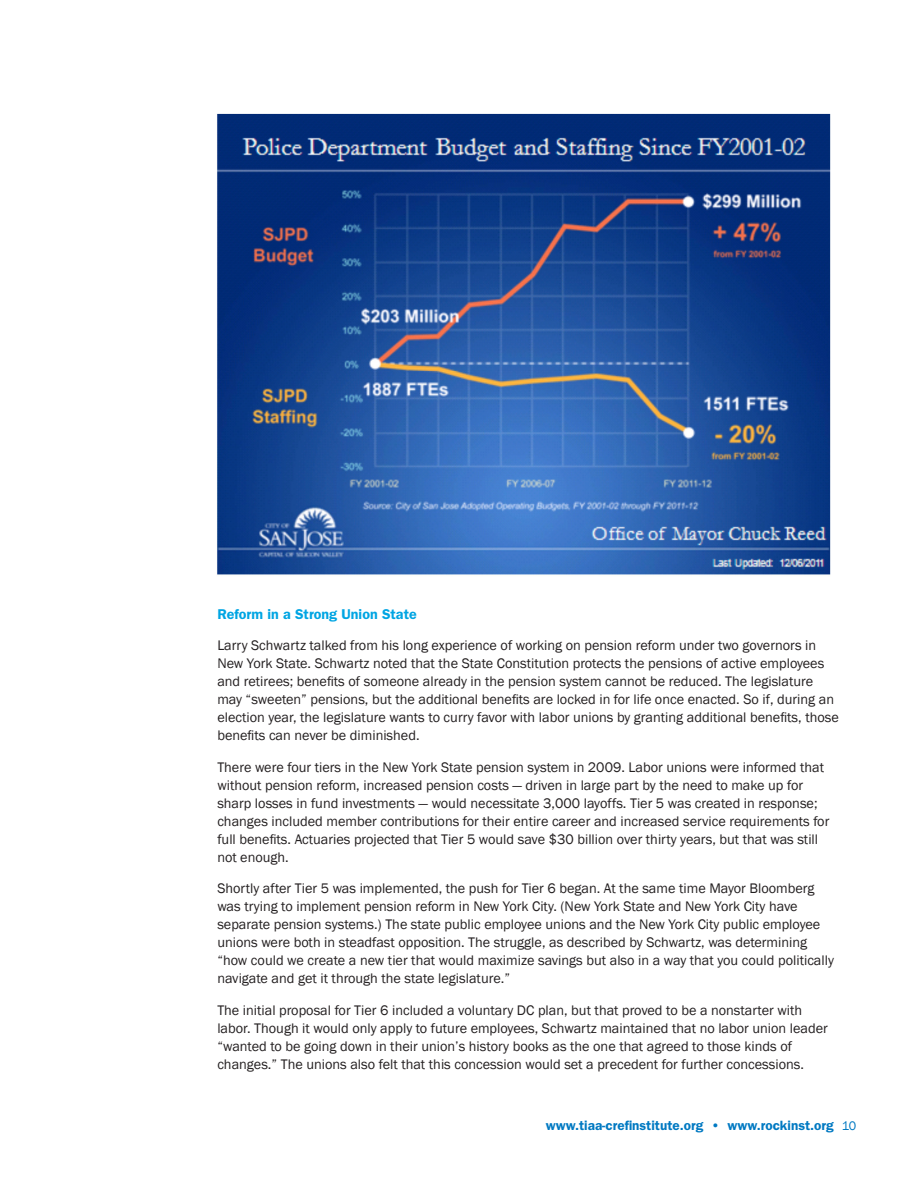
<style>
.page{position:relative;width:918px;height:1188px;background:#fff}
.page>*{position:absolute;margin:0;border:0;box-sizing:border-box;transform-origin:0 0}
.Body_Text_-_Franklin{font:14.25px/18px "Franklin Gothic";color:#231f20}
.Body_Text_-_Franklin-2{font:600 14.25px "ITC Franklin Gothic Std";color:#00a5e3}
.t1{font:600 13.5px "ITC Franklin Gothic Std";color:#0079c2}
.s1{font-family:"Franklin Gothic";font-weight:400;font-size:12.75px}
</style>
<div class="page">
<img style="left:217px;top:113px;width:614px;height:462px">
<p class="Body_Text_-_Franklin-2" style="left:217px;top:605px;width:201px">Reform in a Strong Union State</p>
<p class="Body_Text_-_Franklin" style="left:217px;top:637px;width:623px">Larry Schwartz talked from his long experience of working on pension reform under two governors in New York State. Schwartz noted that the State Constitution protects the pensions of active employees and retirees; benefits of someone already in the pension system cannot be reduced. The legislature may “sweeten” pensions, but the additional benefits are locked in for life once enacted. So if, during an election year, the legislature wants to curry favor with labor unions by granting additional benefits, those benefits can never be diminished.</p>
<p class="Body_Text_-_Franklin" style="left:217px;top:758px;width:614px">There were four tiers in the New York State pension system in 2009. Labor unions were informed that without pension reform, increased pension costs — driven in large part by the need to make up for sharp losses in fund investments — would necessitate 3,000 layoffs. Tier 5 was created in response; changes included member contributions for their entire career and increased service requirements for full benefits. Actuaries projected that Tier 5 would save $30 billion over thirty years, but that was still not enough.</p>
<p class="Body_Text_-_Franklin" style="left:217px;top:880px;width:618px">Shortly after Tier 5 was implemented, the push for Tier 6 began. At the same time Mayor Bloomberg was trying to implement pension reform in New York City. (New York State and New York City have separate pension systems.) The state public employee unions and the New York City public employee unions were both in steadfast opposition. The struggle, as described by Schwartz, was determining “how could we create a new tier that would maximize savings but also in a way that you could politically navigate and get it through the state legislature.”</p>
<p class="Body_Text_-_Franklin" style="left:217px;top:1001px;width:612px">The initial proposal for Tier 6 included a voluntary DC plan, but that proved to be a nonstarter with labor. Though it would only apply to future employees, Schwartz maintained that no labor union leader “wanted to be going down in their union’s history books as the one that agreed to those kinds of changes.” The unions also felt that this concession would set a precedent for further concessions.</p>
<p class="t1" style="left:546px;top:1118px;width:312px">www.tiaa-crefinstitute.org • www.rockinst.org <span class="s1">10</span></p>
</div>
